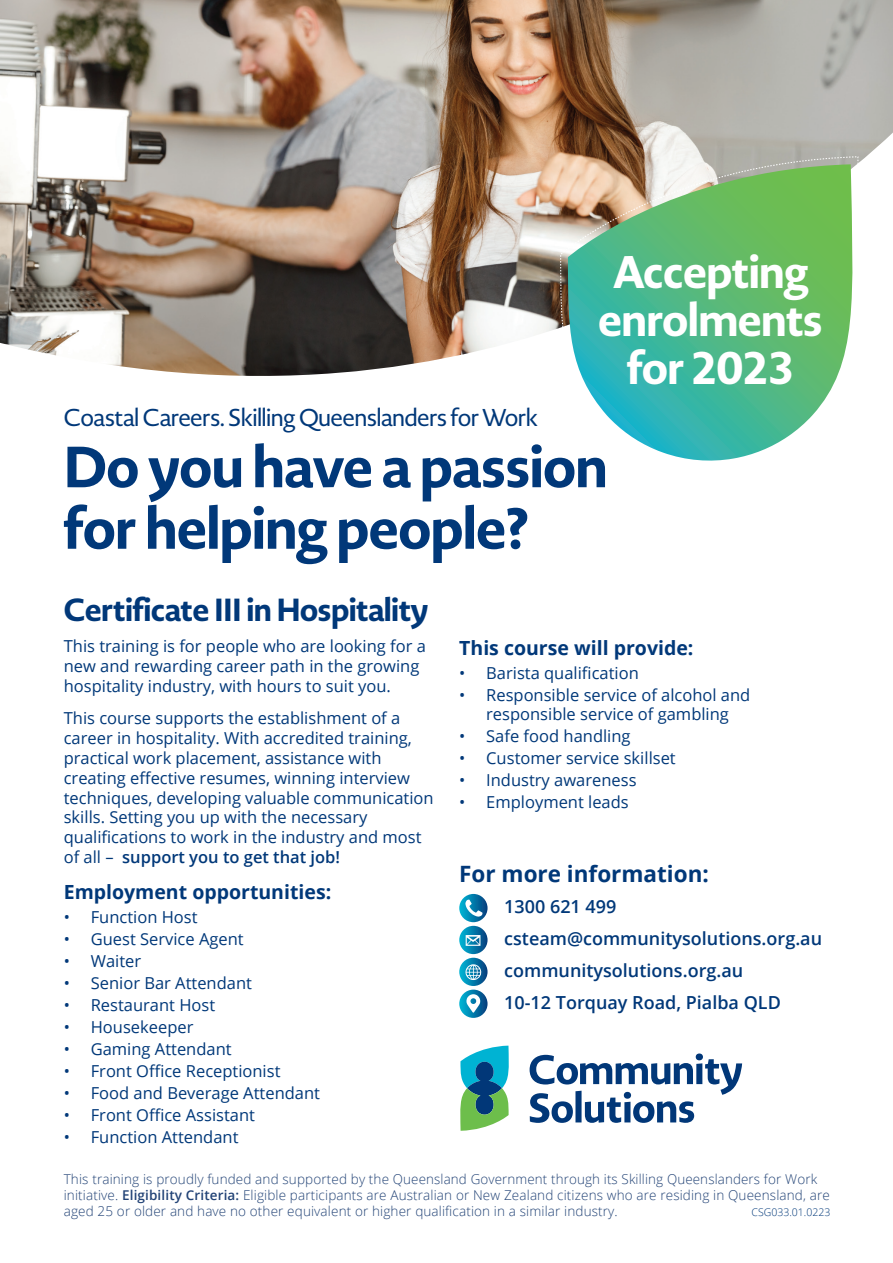
<style>
.page{position:relative;width:893px;height:1263px;background:#fff}
.page>*{position:absolute;margin:0;border:0;box-sizing:border-box;transform-origin:0 0}
.t1{font:800 57px/61.5px "Novel Display";color:#013879}
.t2{font:800 45px/48px "Novel Display";color:#fff;text-align:center}
.t3{font:800 31.5px "Novel Display";color:#013879}
.t4{font:500 24px "Novel Display";color:#013879}
.t5{font:700 22.5px "Open Sans";color:#013879}
.t6{font:700 19.5px "Open Sans";color:#013879}
.t7{font:600 18px/32px "Open Sans";color:#013879}
.t8{font:16.5px/19.8px "Open Sans";color:#013879}
.t9{font:600 16.5px "Open Sans";color:#013879}
.t10{font:300 13.5px/16.2px "Open Sans";letter-spacing:.01em;color:#224376}
.t11{font:300 10.5px "Open Sans";color:#013879}
.s1{font-weight:400}
.s2{font-weight:600}
</style>
<div class="page">
<img style="left:0;top:0;width:893px;height:376px">
<svg style="left:560px;top:156px;width:306px;height:305px"></svg>
<svg style="left:459px;top:926px;width:29px;height:28px"></svg>
<svg style="left:466px;top:935px;width:14px;height:11px"></svg>
<svg style="left:459px;top:958px;width:29px;height:28px"></svg>
<svg style="left:459px;top:989px;width:29px;height:29px"></svg>
<svg style="left:459px;top:894px;width:29px;height:28px"></svg>
<svg style="left:465px;top:964px;width:16px;height:16px"></svg>
<svg style="left:466px;top:994px;width:14px;height:18px"></svg>
<svg style="left:530px;top:1055px;width:212px;height:68px"></svg>
<svg style="left:460px;top:1045px;width:49px;height:86px"></svg>
<p class="t2" style="left:599px;top:249px;width:225px">Accepting enrolments for 2023</p>
<h2 class="t4" style="left:64px;top:402px;width:475px">Coastal Careers. Skilling Queenslanders for Work</h2>
<p class="t1" style="left:64px;top:437px;width:545px">Do you have a passion for helping people?</p>
<h1 class="t3" style="left:64px;top:589px;width:366px">Certificate III in Hospitality</h1>
<p class="t8" style="left:64px;top:636px;width:364px">This training is for people who are looking for a new and rewarding career path in the growing hospitality industry, with hours to suit you.</p>
<p class="t8" style="left:64px;top:708px;width:350px">This course supports the establishment of a career in hospitality. With accredited training, practical work placement, assistance with</p>
<p class="t8" style="left:64px;top:767px;width:371px">creating effective resumes, winning interview techniques, developing valuable communication</p>
<p class="t8" style="left:64px;top:807px;width:305px">skills. Setting you up with the necessary</p>
<p class="t8" style="left:64px;top:827px;width:359px">qualifications to work in the industry and most</p>
<p class="t9" style="left:64px;top:846px;width:278px"><span class="s1">of all –</span> support you to get that job!</p>
<h3 class="t6" style="left:64px;top:878px;width:269px">Employment opportunities:</h3>
<p class="t8" style="left:64px;top:907px;width:135px">• Function Host</p>
<p class="t8" style="left:64px;top:929px;width:181px">• Guest Service Agent</p>
<p class="t8" style="left:64px;top:951px;width:79px">• Waiter</p>
<p class="t8" style="left:64px;top:973px;width:190px">• Senior Bar Attendant</p>
<p class="t8" style="left:64px;top:995px;width:153px">• Restaurant Host</p>
<p class="t8" style="left:64px;top:1016px;width:131px">• Housekeeper</p>
<p class="t8" style="left:64px;top:1038px;width:169px">• Gaming Attendant</p>
<p class="t8" style="left:64px;top:1060px;width:218px">• Front Office Receptionist</p>
<p class="t8" style="left:64px;top:1082px;width:258px">• Food and Beverage Attendant</p>
<p class="t8" style="left:64px;top:1104px;width:193px">• Front Office Assistant</p>
<p class="t8" style="left:64px;top:1126px;width:176px">• Function Attendant</p>
<h3 class="t6" style="left:459px;top:634px;width:236px">This course will provide:</h3>
<p class="t8" style="left:459px;top:662px;width:181px">• Barista qualification</p>
<p class="t8" style="left:459px;top:684px;width:293px;text-align:center">• Responsible service of alcohol and responsible service of gambling</p>
<p class="t8" style="left:459px;top:726px;width:173px">• Safe food handling</p>
<p class="t8" style="left:459px;top:748px;width:218px">• Customer service skillset</p>
<p class="t8" style="left:459px;top:770px;width:179px">• Industry awareness</p>
<p class="t8" style="left:459px;top:792px;width:171px">• Employment leads</p>
<h3 class="t5" style="left:459px;top:858px;width:251px">For more information:</h3>
<p class="t7" style="left:504px;top:890px;width:319px">1300 621 499 csteam@communitysolutions.org.au communitysolutions.org.au<br>10-12 Torquay Road, Pialba QLD</p>
<p class="t10" style="left:64px;top:1170px;width:768px">This training is proudly funded and supported by the Queensland Government through its Skilling Queenslanders for Work initiative. <span class="s2">Eligibility Criteria:</span> Eligible participants are Australian or New Zealand citizens who are residing in Queensland, are aged 25 or older and have no other equivalent or higher qualification in a similar industry.</p>
<p class="t11" style="left:752px;top:1205px;width:80px">CSG033.01.0223</p>
</div>
